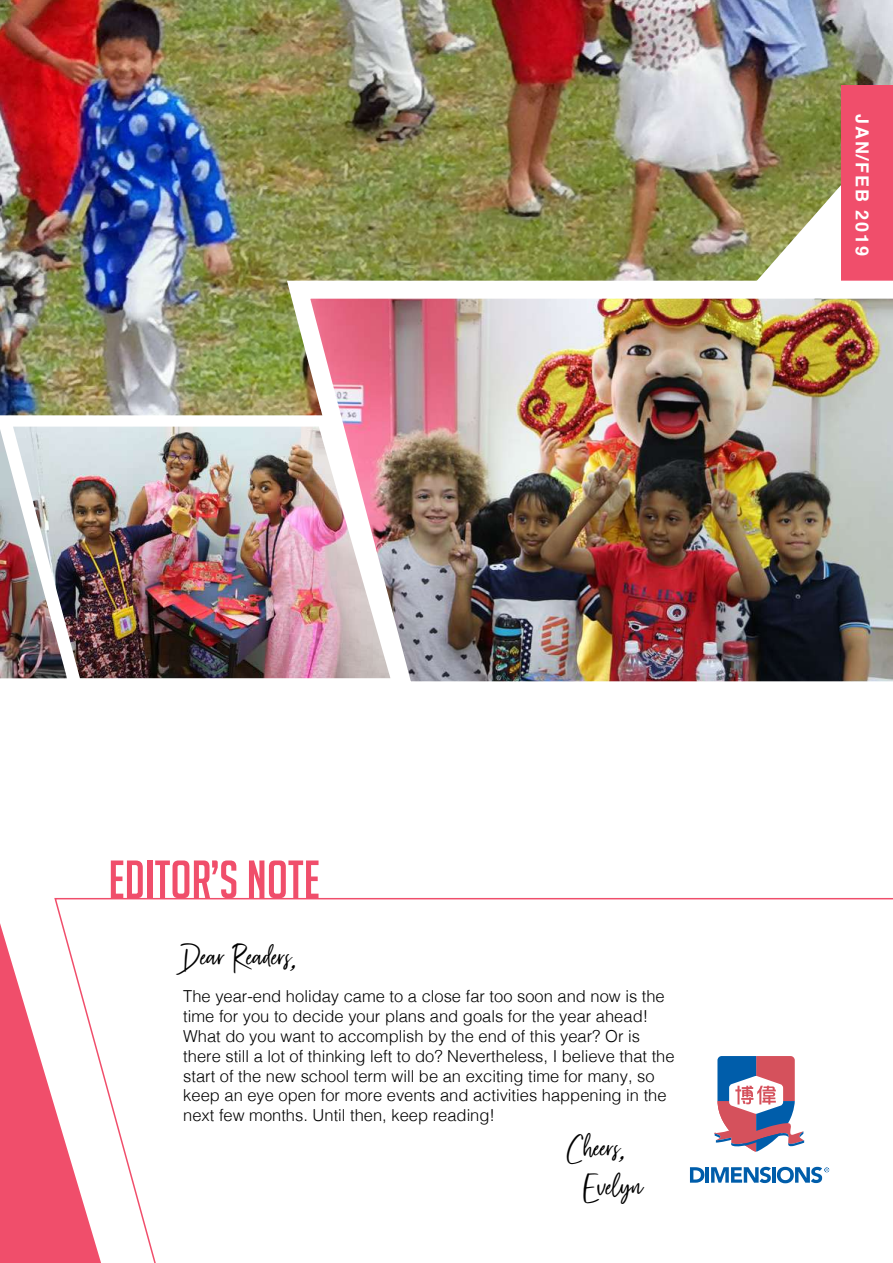
<style>
.page{position:relative;width:893px;height:1263px;background:#fff}
.page>*{position:absolute;margin:0;border:0;box-sizing:border-box;transform-origin:0 0}
.t1{font:52.5px "Big Noodle Titling";color:#f04e6b}
.t2{font:37.5px/39px "Friday Vibes";color:#000;text-align:center}
.t3{font:700 18px "Helvetica";letter-spacing:.1em;color:#fff}
.t4{font:300 16.5px/19.8px "Helvetica";color:#000}
.s1{font-family:"Vladimir Script"}
</style>
<div class="page">
<img style="left:0;top:0;width:893px;height:415px">
<svg style="left:0;top:923px;width:53px;height:340px"></svg>
<div style="left:842px;top:85px;width:51px;height:235px;background:#f04e6b"></div>
<img style="left:13px;top:427px;width:264px;height:251px">
<img style="left:0;top:429px;width:67px;height:249px">
<img style="left:277px;top:268px;width:616px;height:414px">
<svg style="left:53px;top:898px;width:840px;height:365px"></svg>
<p class="t3" style="left:877px;top:114px;width:143px;rotate:90deg">JAN/FEB 2019</p>
<h1 class="t1" style="left:108px;top:851px;width:213px">EDITOR’S NOTE</h1>
<h2 class="t2" style="left:183px;top:936px;width:117px">Dear Readers<span class="s1">,</span></h2>
<p class="t4" style="left:183px;top:985px;width:493px">The year-end holiday came to a close far too soon and now is the time for you to decide your plans and goals for the year ahead!<br>What do you want to accomplish by the end of this year? Or is there still a lot of thinking left to do? Nevertheless, I believe that the start of the new school term will be an exciting time for many, so keep an eye open for more events and activities happening in the next few months. Until then, keep reading!</p>
<h2 class="t2" style="left:568px;top:1128px;width:76px">C heers<span class="s1">,<br></span>Evelyn</h2>
</div>
